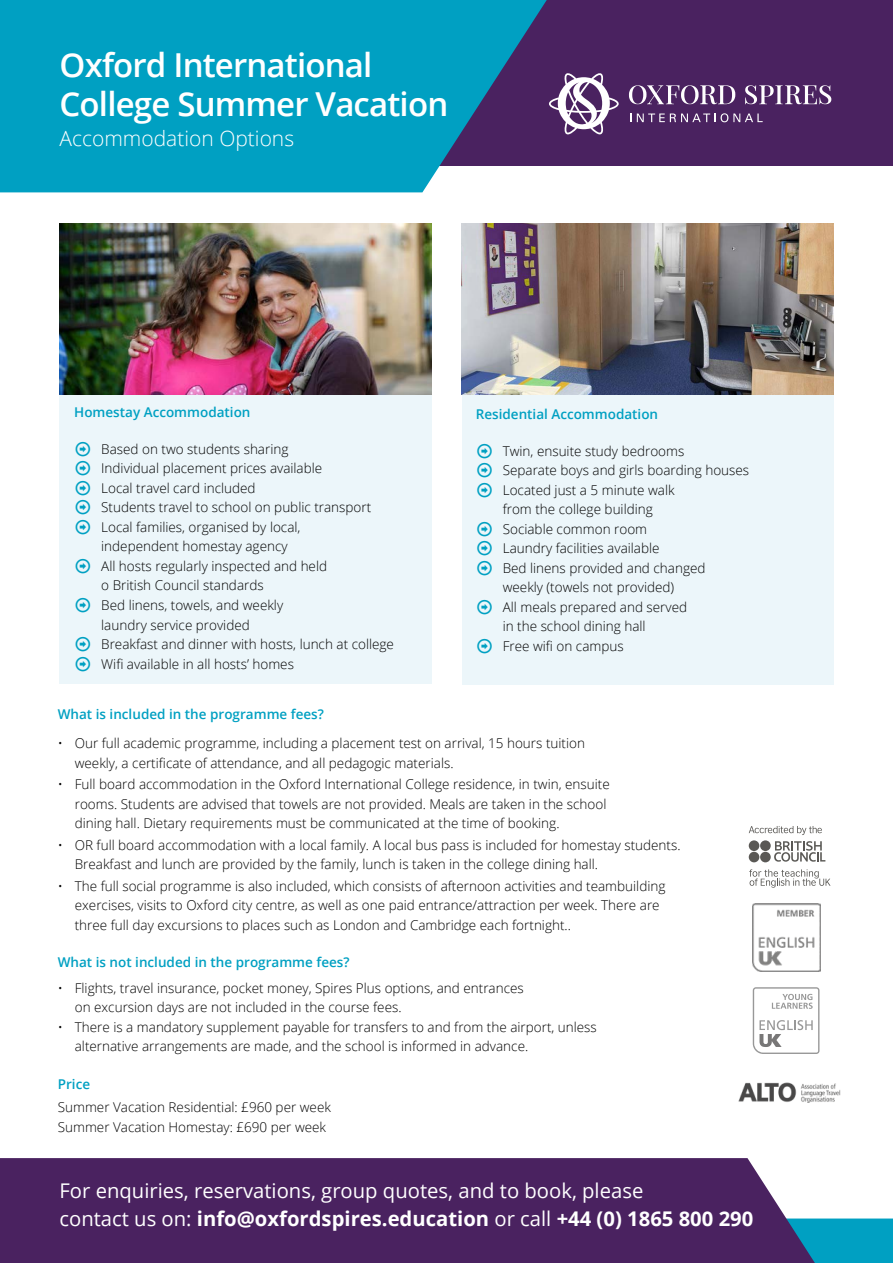
<style>
.page{position:relative;width:893px;height:1263px;background:#fff}
.page>*{position:absolute;margin:0;border:0;box-sizing:border-box;transform-origin:0 0}
.t1{font:600 33px/39.6px "Open Sans";letter-spacing:-.025em;color:#fff}
.t2{font:31.5px "Entypo";color:#00a0c2}
.t3{font:300 21px "Open Sans";color:#fff}
.t4{font:20.25px/28.5px "Open Sans";color:#fff}
.t5{font:300 13.5px/19.5px "Open Sans";color:#000}
.t6{font:600 13.5px "Open Sans";color:#00a0c2}
.s1{font-weight:700}
</style>
<div class="page">
<div style="left:462px;top:392px;width:372px;height:293px;background:#ecf6fa"></div>
<div style="left:59px;top:392px;width:372px;height:292px;background:#ecf6fa"></div>
<div style="left:0;top:0;width:893px;height:166px;background:#4a2260"></div>
<svg style="left:0;top:0;width:547px;height:192px;background:#0d98bb"></svg>
<div style="left:815px;top:1218px;width:78px;height:45px;background:#00a0c2"></div>
<div style="left:0;top:1158px;width:815px;height:105px;background:#4a2260"></div>
<img style="left:60px;top:224px;width:371px;height:170px">
<img style="left:461px;top:224px;width:372px;height:170px">
<svg style="left:549px;top:73px;width:70px;height:61px"></svg>
<svg style="left:629px;top:85px;width:106px;height:19px"></svg>
<svg style="left:745px;top:85px;width:86px;height:19px"></svg>
<svg style="left:637px;top:113px;width:126px;height:9px"></svg>
<svg style="left:753px;top:987px;width:66px;height:67px"></svg>
<img style="left:753px;top:904px;width:67px;height:67px">
<img style="left:738px;top:1082px;width:103px;height:21px">
<svg style="left:749px;top:826px;width:73px;height:9px"></svg>
<svg style="left:749px;top:869px;width:81px;height:19px"></svg>
<svg style="left:774px;top:841px;width:51px;height:21px"></svg>
<div style="left:749px;top:840px;width:10px;height:11px;background:#5a5855;border-radius:50%"></div>
<svg style="left:760px;top:840px;width:11px;height:11px"></svg>
<svg style="left:749px;top:852px;width:10px;height:10px"></svg>
<div style="left:760px;top:852px;width:11px;height:10px;background:#5a5855;border-radius:50%"></div>
<h1 class="t1" style="left:60px;top:44px;width:390px">Oxford International<br>College Summer Vacation</h1>
<h3 class="t3" style="left:60px;top:124px;width:236px">Accommodation Options</h3>
<p class="t6" style="left:74px;top:403px;width:178px">Homestay Accommodation</p>
<h2 class="t2" style="left:74px;top:428px;width:19px">î</h2>
<p class="t5" style="left:101px;top:439px;width:189px">Based on two students sharing</p>
<h2 class="t2" style="left:74px;top:447px;width:19px">î</h2>
<p class="t5" style="left:101px;top:458px;width:223px">Individual placement prices available</p>
<h2 class="t2" style="left:74px;top:467px;width:19px">î</h2>
<p class="t5" style="left:101px;top:478px;width:156px">Local travel card included</p>
<h2 class="t2" style="left:74px;top:486px;width:19px">î</h2>
<p class="t5" style="left:101px;top:497px;width:272px">Students travel to school on public transport</p>
<h2 class="t2" style="left:74px;top:506px;width:19px">î</h2>
<p class="t5" style="left:101px;top:517px;width:201px">Local families, organised by local, independent homestay agency</p>
<h2 class="t2" style="left:74px;top:545px;width:19px">î</h2>
<p class="t5" style="left:101px;top:556px;width:227px">All hosts regularly inspected and held o British Council standards</p>
<h2 class="t2" style="left:74px;top:584px;width:19px">î</h2>
<p class="t5" style="left:101px;top:595px;width:183px">Bed linens, towels, and weekly laundry service provided</p>
<h2 class="t2" style="left:74px;top:623px;width:19px">î</h2>
<p class="t5" style="left:101px;top:634px;width:294px">Breakfast and dinner with hosts, lunch at college</p>
<h2 class="t2" style="left:74px;top:642px;width:19px">î</h2>
<p class="t5" style="left:101px;top:653px;width:194px">Wifi available in all hosts’ homes</p>
<p class="t6" style="left:476px;top:405px;width:184px">Residential Accommodation</p>
<h2 class="t2" style="left:476px;top:429px;width:19px">î</h2>
<p class="t5" style="left:503px;top:441px;width:183px">Twin, ensuite study bedrooms</p>
<h2 class="t2" style="left:476px;top:449px;width:19px">î</h2>
<p class="t5" style="left:503px;top:460px;width:248px">Separate boys and girls boarding houses</p>
<h2 class="t2" style="left:476px;top:468px;width:19px">î</h2>
<p class="t5" style="left:503px;top:480px;width:173px">Located just a 5 minute walk from the college building</p>
<h2 class="t2" style="left:476px;top:507px;width:19px">î</h2>
<p class="t5" style="left:503px;top:519px;width:146px">Sociable common room</p>
<h2 class="t2" style="left:476px;top:527px;width:19px">î</h2>
<p class="t5" style="left:503px;top:538px;width:158px">Laundry facilities available</p>
<h2 class="t2" style="left:476px;top:546px;width:19px">î</h2>
<p class="t5" style="left:503px;top:558px;width:204px">Bed linens provided and changed weekly (towels not provided)</p>
<h2 class="t2" style="left:476px;top:585px;width:19px">î</h2>
<p class="t5" style="left:503px;top:597px;width:186px">All meals prepared and served in the school dining hall</p>
<h2 class="t2" style="left:476px;top:624px;width:19px">î</h2>
<p class="t5" style="left:503px;top:636px;width:122px">Free wifi on campus</p>
<p class="t6" style="left:58px;top:704px;width:268px">What is included in the programme fees?</p>
<p class="t5" style="left:75px;top:733px;width:512px;text-indent:-17px">• Our full academic programme, including a placement test on arrival, 15 hours tuition weekly, a certificate of attendance, and all pedagogic materials.</p>
<p class="t5" style="left:75px;top:774px;width:536px;text-indent:-17px">• Full board accommodation in the Oxford International College residence, in twin, ensuite rooms. Students are advised that towels are not provided. Meals are taken in the school dining hall. Dietary requirements must be communicated at the time of booking.</p>
<p class="t5" style="left:75px;top:835px;width:607px;text-indent:-17px">• OR full board accommodation with a local family. A local bus pass is included for homestay students.<br>Breakfast and lunch are provided by the family, lunch is taken in the college dining hall.</p>
<p class="t5" style="left:75px;top:876px;width:592px;text-indent:-17px">• The full social programme is also included, which consists of afternoon activities and teambuilding exercises, visits to Oxford city centre, as well as one paid entrance/attraction per week. There are three full day excursions to places such as London and Cambridge each fortnight..</p>
<p class="t6" style="left:58px;top:953px;width:293px">What is not included in the programme fees?</p>
<p class="t5" style="left:75px;top:978px;width:451px;text-indent:-17px">• Flights, travel insurance, pocket money, Spires Plus options, and entrances on excursion days are not included in the course fees.</p>
<p class="t5" style="left:75px;top:1017px;width:524px;text-indent:-17px">• There is a mandatory supplement payable for transfers to and from the airport, unless alternative arrangements are made, and the school is informed in advance.</p>
<p class="t6" style="left:58px;top:1074px;width:34px">Price</p>
<p class="t5" style="left:58px;top:1097px;width:275px">Summer Vacation Residential: £960 per week<br>Summer Vacation Homestay: £690 per week</p>
<h3 class="t4" style="left:60px;top:1175px;width:695px">For enquiries, reservations, group quotes, and to book, please<br>contact us on: <span class="s1">info@oxfordspires.education</span> or call <span class="s1">+44 (0) 1865 800 290</span></h3>
</div>
